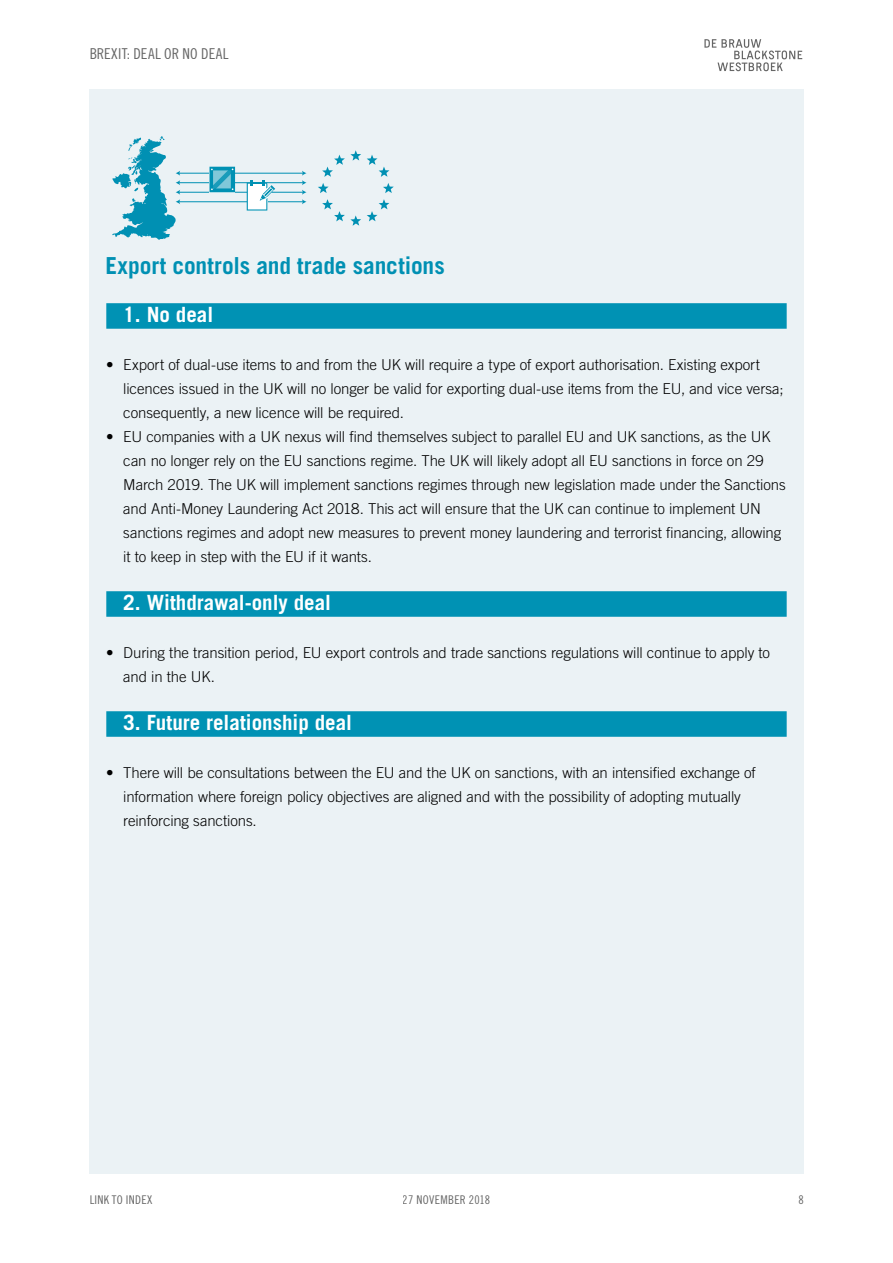
<style>
.page{position:relative;width:893px;height:1263px;background:#fff}
.page>*{position:absolute;margin:0;border:0;box-sizing:border-box;transform-origin:0 0}
.t1{font:700 23.4px "Trade Gothic LT Std";letter-spacing:-.005em;color:#0090b3}
.t2{font:700 21px "Trade Gothic LT Std";color:#fff}
.t3{font:300 15px/24px "Trade Gothic LT Std";letter-spacing:-.005em;color:#000}
.t4{font:15px "Trade Gothic LT Std Cn 18";letter-spacing:.015em;color:#000}
.t5{font:12px "Trade Gothic LT Std Cn 18";letter-spacing:.025em;color:#000}
</style>
<div class="page">
<div style="left:89px;top:89px;width:715px;height:1085px;background:#ebf2f5"></div>
<svg style="left:704px;top:39px;width:98px;height:32px"></svg>
<div style="left:106px;top:303px;width:681px;height:26px;background:#0092b4"></div>
<div style="left:106px;top:591px;width:681px;height:26px;background:#0092b4"></div>
<div style="left:106px;top:711px;width:681px;height:26px;background:#0092b4"></div>
<svg style="left:367px;top:155px;width:22px;height:22px"></svg>
<svg style="left:383px;top:183px;width:11px;height:10px"></svg>
<svg style="left:318px;top:183px;width:11px;height:10px"></svg>
<svg style="left:322px;top:199px;width:39px;height:27px"></svg>
<svg style="left:322px;top:150px;width:39px;height:27px"></svg>
<svg style="left:367px;top:199px;width:22px;height:22px"></svg>
<hr style="left:179px;top:173px;width:124px;height:1px;background:#0090b3">
<hr style="left:179px;top:182px;width:124px;height:1px;background:#0090b3">
<hr style="left:179px;top:192px;width:124px;height:1px;background:#0090b3">
<hr style="left:179px;top:201px;width:124px;height:1px;background:#0090b3">
<svg style="left:112px;top:136px;width:68px;height:104px"></svg>
<svg style="left:302px;top:171px;width:4px;height:33px"></svg>
<svg style="left:247px;top:181px;width:28px;height:30px"></svg>
<svg style="left:209px;top:167px;width:26px;height:25px"></svg>
<p class="t4" style="left:89px;top:45px;width:141px">BREXIT: DEAL OR NO DEAL</p>
<h1 class="t1" style="left:105px;top:251px;width:341px">Export controls and trade sanctions</h1>
<h2 class="t2" style="left:123px;top:302px;width:91px">1. No deal</h2>
<p class="t3" style="left:123px;top:353px;width:662px;text-indent:-17px">• Export of dual-use items to and from the UK will require a type of export authorisation. Existing export licences issued in the UK will no longer be valid for exporting dual-use items from the EU, and vice versa; consequently, a new licence will be required.</p>
<p class="t3" style="left:123px;top:425px;width:664px;text-indent:-17px">• EU companies with a UK nexus will find themselves subject to parallel EU and UK sanctions, as the UK can no longer rely on the EU sanctions regime. The UK will likely adopt all EU sanctions in force on 29<br>March 2019. The UK will implement sanctions regimes through new legislation made under the Sanctions and Anti-Money Laundering Act 2018. This act will ensure that the UK can continue to implement UN sanctions regimes and adopt new measures to prevent money laundering and terrorist financing, allowing it to keep in step with the EU if it wants.</p>
<h2 class="t2" style="left:123px;top:590px;width:209px">2. Withdrawal-only deal</h2>
<p class="t3" style="left:123px;top:641px;width:648px;text-indent:-17px">• During the transition period, EU export controls and trade sanctions regulations will continue to apply to and in the UK.</p>
<h2 class="t2" style="left:123px;top:710px;width:230px">3. Future relationship deal</h2>
<p class="t3" style="left:123px;top:761px;width:634px;text-indent:-17px">• There will be consultations between the EU and the UK on sanctions, with an intensified exchange of information where foreign policy objectives are aligned and with the possibility of adopting mutually reinforcing sanctions.</p>
<p class="t5" style="left:89px;top:1192px;width:65px">LINK TO INDEX</p>
<p class="t5" style="left:403px;top:1192px;width:89px">27 NOVEMBER 2018</p>
<p class="t5" style="left:798px;top:1192px;width:7px">8</p>
</div>
